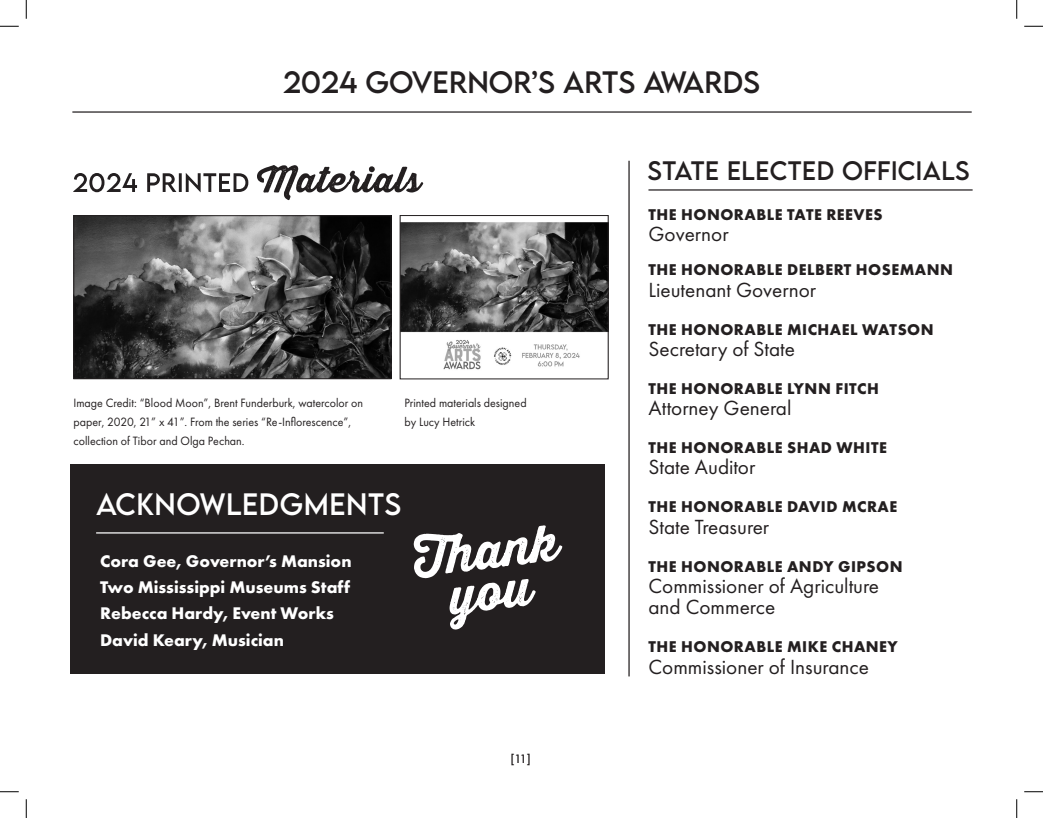
<style>
.page{position:relative;width:1043px;height:818px;background:#fff}
.page>*{position:absolute;margin:0;border:0;box-sizing:border-box;transform-origin:0 0}
.t1{font:27.5px "LEMONMILK";color:#231f20}
.t2{font:27.5px "LEMONMILK";letter-spacing:.02em;color:#fff}
.t3{font:23.75px "LEMONMILK";letter-spacing:.02em;color:#231f20}
.t4{font:21.25px "Futura PT";color:#231f20}
.t5{font:700 17.5px "Futura PT";color:#fff}
.t6{font:700 16.12px "Futura PT";letter-spacing:.03em;color:#231f20}
.t7{font:12.5px/18.8px "Futura PT";color:#231f20;scale:.96 1}
.t8{font:500 11.25px "Futura";color:#231f20}
</style>
<div class="page">
<div style="left:70px;top:464px;width:535px;height:209px;background:#231f20"></div>
<svg style="left:73px;top:165px;width:350px;height:35px"></svg>
<hr style="left:628px;top:161px;width:1px;height:515px;background:#231f20">
<img style="left:402px;top:222px;width:204px;height:148px">
<div style="left:400px;top:215px;width:208px;height:164px;border:1px solid #231f20"></div>
<img style="left:75px;top:217px;width:314px;height:160px">
<div style="left:73px;top:215px;width:318px;height:164px;border:1px solid #231f20"></div>
<svg style="left:414px;top:525px;width:148px;height:104px"></svg>
<hr style="left:72px;top:111px;width:899px;height:2px;background:#231f20">
<hr style="left:96px;top:532px;width:288px;height:1px;background:#fff">
<hr style="left:648px;top:189px;width:324px;height:1px;background:#231f20">
<svg style="left:0;top:25px;width:19px;height:2px"></svg>
<svg style="left:1024px;top:25px;width:18px;height:2px"></svg>
<svg style="left:0;top:791px;width:19px;height:1px"></svg>
<svg style="left:1024px;top:791px;width:18px;height:1px"></svg>
<svg style="left:25px;top:0;width:2px;height:19px"></svg>
<svg style="left:25px;top:799px;width:2px;height:19px"></svg>
<svg style="left:1016px;top:0;width:1px;height:19px"></svg>
<svg style="left:1016px;top:799px;width:1px;height:19px"></svg>
<p class="t1" style="left:283px;top:64px;width:381px">2024 GOVERNOR’S ARTS AWARDS</p>
<p class="t7" style="left:73px;top:394px;width:303px">Image Credit: “Blood Moon”, Brent Funderburk, watercolor on paper, 2020, 21” x 41”. From the series “Re-Inflorescence”, collection of Tibor and Olga Pechan.</p>
<p class="t7" style="left:404px;top:394px;width:129px">Printed materials designed</p>
<p class="t7" style="left:404px;top:412px;width:75px">by Lucy Hetrick</p>
<p class="t2" style="left:96px;top:486px;width:21px">ACKN</p>
<p class="t2" style="left:176px;top:486px;width:226px">OWLEDGMENTS</p>
<p class="t5" style="left:100px;top:549px;width:253px">Cora Gee, Governor’s Mansion</p>
<p class="t5" style="left:100px;top:575px;width:251px">Two Mississippi Museums Staff</p>
<p class="t5" style="left:100px;top:602px;width:235px">Rebecca Hardy, Event Works</p>
<p class="t5" style="left:100px;top:628px;width:185px">David Keary, Musician</p>
<p class="t8" style="left:510px;top:751px;width:22px">[11]</p>
<p class="t3" style="left:647px;top:155px;width:212px">STATE ELECTED OFF</p>
<p class="t3" style="left:891px;top:155px;width:80px">ICIALS</p>
<p class="t6" style="left:648px;top:204px;width:236px">THE HONORABLE TATE REEVES</p>
<p class="t4" style="left:648px;top:221px;width:82px">Governor</p>
<p class="t6" style="left:648px;top:259px;width:306px">THE HONORABLE DELBERT HOSEMANN</p>
<p class="t4" style="left:648px;top:277px;width:169px">Lieutenant Governor</p>
<p class="t6" style="left:648px;top:319px;width:287px">THE HONORABLE MICHAEL WATSON</p>
<p class="t4" style="left:648px;top:336px;width:148px">Secretary of State</p>
<p class="t6" style="left:648px;top:378px;width:232px">THE HONORABLE LYNN FITCH</p>
<p class="t4" style="left:648px;top:395px;width:144px">Attorney General</p>
<p class="t6" style="left:648px;top:437px;width:240px">THE HONORABLE SHAD WHITE</p>
<p class="t4" style="left:648px;top:454px;width:108px">State Auditor</p>
<p class="t6" style="left:648px;top:496px;width:250px">THE HONORABLE DAVID MCRAE</p>
<p class="t4" style="left:648px;top:514px;width:122px">State Treasurer</p>
<p class="t6" style="left:648px;top:556px;width:255px">THE HONORABLE ANDY GIPSON</p>
<p class="t4" style="left:648px;top:573px;width:232px">Commissioner of Agriculture</p>
<p class="t4" style="left:648px;top:594px;width:128px">and Commerce</p>
<p class="t6" style="left:648px;top:636px;width:251px">THE HONORABLE MIKE CHANEY</p>
<p class="t4" style="left:648px;top:653px;width:222px">Commissioner of Insurance</p>
</div>
